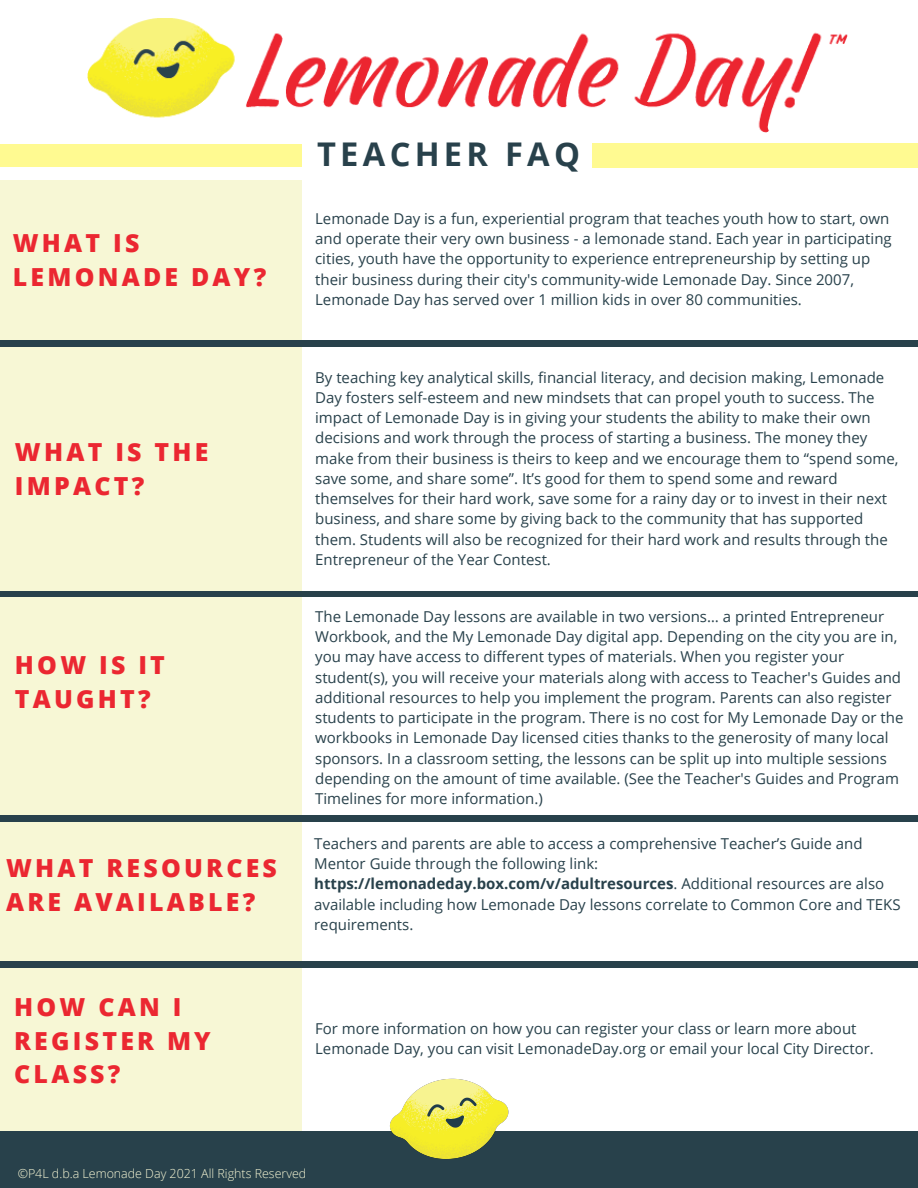
<style>
.page{position:relative;width:918px;height:1188px;background:#fff}
.page>*{position:absolute;margin:0;border:0;box-sizing:border-box;transform-origin:0 0}
.t1{font:700 32.7px "Open Sans";letter-spacing:.13em;color:#28414b}
.t2{font:800 24.9px "Open Sans";letter-spacing:.13em;color:#eb2731}
.t3{font:15px/20.2px "Open Sans";color:#28414b}
.t4{font:300 12.45px "Open Sans";color:#f7f7d5}
.s1{font-weight:700}
</style>
<div class="page">
<div style="left:0;top:144px;width:302px;height:22px;background:#fffa91"></div>
<div style="left:592px;top:143px;width:326px;height:25px;background:#fffa91"></div>
<img style="left:87px;top:18px;width:761px;height:115px">
<div style="left:0;top:180px;width:302px;height:951px;background:#f7f7d5"></div>
<div style="left:0;top:962px;width:918px;height:6px;background:#28414b"></div>
<div style="left:0;top:591px;width:918px;height:6px;background:#28414b"></div>
<div style="left:0;top:816px;width:918px;height:6px;background:#28414b"></div>
<div style="left:0;top:340px;width:918px;height:6px;background:#28414b"></div>
<div style="left:0;top:1131px;width:918px;height:57px;background:#28414b"></div>
<img style="left:389px;top:1078px;width:120px;height:81px">
<p class="t2" style="left:13px;top:225px;width:128px">WHAT IS</p>
<p class="t2" style="left:13px;top:259px;width:255px">LEMONADE DAY?</p>
<p class="t2" style="left:15px;top:435px;width:195px">WHAT IS THE</p>
<p class="t2" style="left:15px;top:468px;width:131px">IMPACT?</p>
<p class="t2" style="left:15px;top:648px;width:151px">HOW IS IT</p>
<p class="t2" style="left:15px;top:682px;width:137px">TAUGHT?</p>
<p class="t2" style="left:6px;top:850px;width:272px">WHAT RESOURCES</p>
<p class="t2" style="left:6px;top:884px;width:251px">ARE AVAILABLE?</p>
<p class="t2" style="left:14px;top:989px;width:169px">HOW CAN I</p>
<p class="t2" style="left:14px;top:1023px;width:198px">REGISTER MY</p>
<p class="t2" style="left:14px;top:1057px;width:108px">CLASS?</p>
<p class="t1" style="left:317px;top:131px;width:264px">TEACHER FAQ</p>
<p class="t3" style="left:315px;top:208px;width:578px">Lemonade Day is a fun, experiential program that teaches youth how to start, own and operate their very own business - a lemonade stand. Each year in participating cities, youth have the opportunity to experience entrepreneurship by setting up their business during their city's community-wide Lemonade Day. Since 2007, Lemonade Day has served over 1 million kids in over 80 communities.</p>
<p class="t3" style="left:315px;top:367px;width:585px">By teaching key analytical skills, financial literacy, and decision making, Lemonade Day fosters self-esteem and new mindsets that can propel youth to success. The impact of Lemonade Day is in giving your students the ability to make their own decisions and work through the process of starting a business. The money they make from their business is theirs to keep and we encourage them to “spend some, save some, and share some”. It’s good for them to spend some and reward themselves for their hard work, save some for a rainy day or to invest in their next business, and share some by giving back to the community that has supported them. Students will also be recognized for their hard work and results through the Entrepreneur of the Year Contest.</p>
<p class="t3" style="left:315px;top:606px;width:590px">The Lemonade Day lessons are available in two versions… a printed Entrepreneur Workbook, and the My Lemonade Day digital app. Depending on the city you are in, you may have access to different types of materials. When you register your student(s), you will receive your materials along with access to Teacher's Guides and additional resources to help you implement the program. Parents can also register students to participate in the program. There is no cost for My Lemonade Day or the workbooks in Lemonade Day licensed cities thanks to the generosity of many local sponsors. In a classroom setting, the lessons can be split up into multiple sessions depending on the amount of time available. (See the Teacher's Guides and Program Timelines for more information.)</p>
<p class="t3" style="left:314px;top:833px;width:588px">Teachers and parents are able to access a comprehensive Teacher’s Guide and Mentor Guide through the following link: <span class="s1">https://lemonadeday.box.com/v/adultresources</span>. Additional resources are also available including how Lemonade Day lessons correlate to Common Core and TEKS requirements.</p>
<p class="t3" style="left:315px;top:1018px;width:560px">For more information on how you can register your class or learn more about<br>Lemonade Day, you can visit LemonadeDay.org or email your local City Director.</p>
<p class="t4" style="left:18px;top:1164px;width:290px">©P4L d.b.a Lemonade Day 2021 All Rights Reserved</p>
</div>
